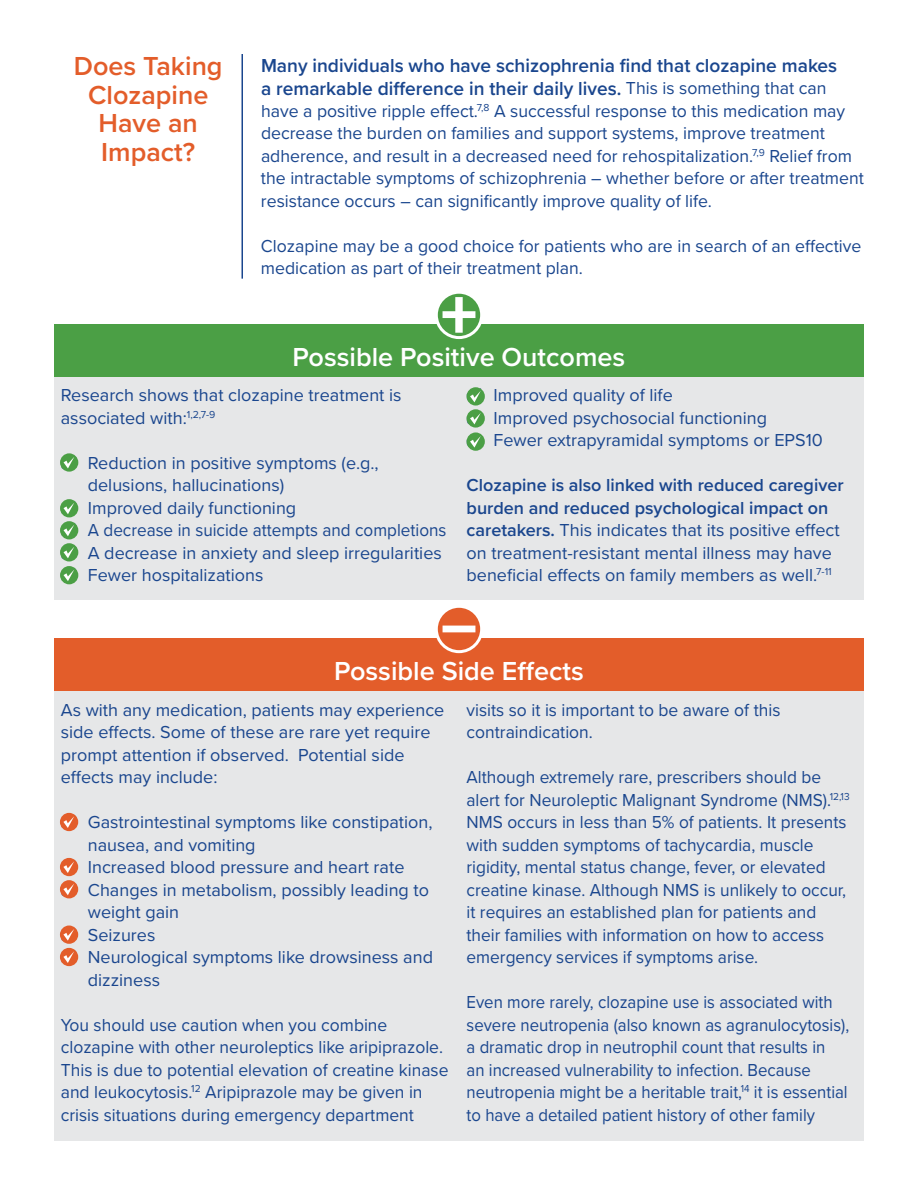
<style>
.page{position:relative;width:918px;height:1188px;background:#fff}
.page>*{position:absolute;margin:0;border:0;box-sizing:border-box;transform-origin:0 0}
.t1{font:600 27px "Proxima Nova";color:#fff}
.t2{font:600 27px/28.5px "Proxima Nova";color:#e35d2a;text-align:center}
.t3{font:600 19.5px/22.5px "Proxima Nova";color:#1a468e}
.t4{font:18px/22.5px "Proxima Nova";color:#1a468e}
.t5{font:18px/22.5px "Proxima Nova";color:#1a468e;scale:.96 1}
.t6{font:18px/22.5px "Proxima Nova";color:#1a468e;scale:.93 1}
.t7{font:18px "Proxima Nova";color:#1a468e;scale:.95 1}
.s1{font-weight:400;font-size:18px}
.s2{font-weight:600}
</style>
<div class="page">
<div style="left:54px;top:366px;width:810px;height:234px;background:#e6e7e8"></div>
<div style="left:54px;top:680px;width:810px;height:461px;background:#e6e7e8"></div>
<div style="left:54px;top:324px;width:810px;height:53px;background:#4b9f45"></div>
<div style="left:54px;top:638px;width:810px;height:53px;background:#e35d2a"></div>
<svg style="left:436px;top:292px;width:46px;height:46px"></svg>
<div style="left:435px;top:291px;width:48px;height:48px;border:3px solid #fff;border-radius:50%"></div>
<svg style="left:443px;top:297px;width:32px;height:36px"></svg>
<svg style="left:436px;top:606px;width:46px;height:46px"></svg>
<div style="left:435px;top:605px;width:48px;height:48px;border:3px solid #fff;border-radius:50%"></div>
<svg style="left:443px;top:626px;width:32px;height:6px"></svg>
<svg style="left:60px;top:453px;width:18px;height:19px"></svg>
<svg style="left:64px;top:457px;width:10px;height:11px"></svg>
<div style="left:467px;top:387px;width:18px;height:19px;background:#4b9f45;border-radius:50%"></div>
<svg style="left:470px;top:391px;width:11px;height:11px"></svg>
<div style="left:467px;top:409px;width:18px;height:19px;background:#4b9f45;border-radius:50%"></div>
<svg style="left:470px;top:413px;width:11px;height:11px"></svg>
<svg style="left:467px;top:432px;width:18px;height:19px"></svg>
<svg style="left:470px;top:436px;width:11px;height:12px"></svg>
<div style="left:60px;top:499px;width:18px;height:18px;background:#4b9f45;border-radius:50%"></div>
<svg style="left:64px;top:503px;width:10px;height:11px"></svg>
<div style="left:60px;top:521px;width:18px;height:18px;background:#4b9f45;border-radius:50%"></div>
<svg style="left:64px;top:525px;width:10px;height:11px"></svg>
<div style="left:60px;top:543px;width:18px;height:19px;background:#4b9f45;border-radius:50%"></div>
<svg style="left:64px;top:547px;width:10px;height:11px"></svg>
<div style="left:60px;top:566px;width:18px;height:18px;background:#4b9f45;border-radius:50%"></div>
<svg style="left:64px;top:570px;width:10px;height:11px"></svg>
<div style="left:60px;top:813px;width:18px;height:18px;background:#e35d2a;border-radius:50%"></div>
<svg style="left:63px;top:816px;width:11px;height:12px"></svg>
<div style="left:60px;top:858px;width:18px;height:18px;background:#e35d2a;border-radius:50%"></div>
<svg style="left:63px;top:861px;width:11px;height:12px"></svg>
<div style="left:60px;top:880px;width:18px;height:18px;background:#e35d2a;border-radius:50%"></div>
<svg style="left:63px;top:884px;width:11px;height:11px"></svg>
<div style="left:60px;top:926px;width:18px;height:18px;background:#e35d2a;border-radius:50%"></div>
<svg style="left:63px;top:929px;width:11px;height:12px"></svg>
<div style="left:60px;top:948px;width:18px;height:18px;background:#e35d2a;border-radius:50%"></div>
<svg style="left:63px;top:951px;width:11px;height:12px"></svg>
<hr style="left:242px;top:54px;width:1px;height:225px;background:#1a468e">
<h1 class="t2" style="left:74px;top:51px;width:150px">Does Taking<br>Clozapine<br>Have an<br>Impact?</h1>
<p class="t3" style="left:261px;top:54px;width:578px">Many individuals who have schizophrenia find that clozapine makes a remarkable difference in their daily lives. <span class="s1">This is something that can</span></p>
<p class="t4" style="left:261px;top:99px;width:605px">have a positive ripple effect.<sup>7,8</sup> A successful response to this medication may decrease the burden on families and support systems, improve treatment adherence, and result in a decreased need for rehospitalization.<sup>7,9</sup> Relief from the intractable symptoms of schizophrenia – whether before or after treatment resistance occurs – can significantly improve quality of life.</p>
<p class="t4" style="left:261px;top:234px;width:602px">Clozapine may be a good choice for patients who are in search of an effective medication as part of their treatment plan.</p>
<h1 class="t1" style="left:293px;top:337px;width:334px">Possible Positive Outcomes</h1>
<p class="t4" style="left:61px;top:383px;width:342px">Research shows that clozapine treatment is associated with:<sup>1,2,7-9</sup></p>
<p class="t4" style="left:88px;top:451px;width:292px;text-indent:-27px">✔ Reduction in positive symptoms (e.g., delusions, hallucinations)</p>
<p class="t4" style="left:61px;top:496px;width:237px">✔ Improved daily functioning</p>
<p class="t7" style="left:61px;top:517px;width:408px">✔ A decrease in suicide attempts and completions</p>
<p class="t4" style="left:61px;top:541px;width:383px">✔ A decrease in anxiety and sleep irregularities</p>
<p class="t4" style="left:61px;top:563px;width:204px">✔ Fewer hospitalizations</p>
<p class="t4" style="left:467px;top:383px;width:208px">✔ Improved quality of life</p>
<p class="t4" style="left:467px;top:406px;width:302px">✔ Improved psychosocial functioning</p>
<p class="t4" style="left:467px;top:428px;width:358px">✔ Fewer extrapyramidal symptoms or EPS10</p>
<p class="t4" style="left:467px;top:473px;width:379px"><span class="s2">Clozapine is also linked with reduced caregiver burden and reduced psychological impact on caretakers.</span> This indicates that its positive effect on treatment-resistant mental illness may have beneficial effects on family members as well.<sup>7-11</sup></p>
<h1 class="t1" style="left:334px;top:651px;width:251px">Possible Side Effects</h1>
<p class="t4" style="left:61px;top:698px;width:385px">As with any medication, patients may experience side effects. Some of these are rare yet require prompt attention if observed. Potential side effects may include:</p>
<p class="t4" style="left:88px;top:810px;width:346px;text-indent:-27px">✔ Gastrointestinal symptoms like constipation, nausea, and vomiting</p>
<p class="t4" style="left:61px;top:855px;width:345px">✔ Increased blood pressure and heart rate</p>
<p class="t4" style="left:88px;top:878px;width:343px;text-indent:-27px">✔ Changes in metabolism, possibly leading to weight gain</p>
<p class="t4" style="left:61px;top:923px;width:96px">✔ Seizures</p>
<p class="t4" style="left:88px;top:945px;width:347px;text-indent:-27px">✔ Neurological symptoms like drowsiness and dizziness</p>
<p class="t4" style="left:61px;top:1013px;width:389px">You should use caution when you combine clozapine with other neuroleptics like aripiprazole.<br>This is due to potential elevation of creatine kinase and leukocytosis.<sup>12</sup> Aripiprazole may be given in crisis situations during emergency department</p>
<p class="t4" style="left:467px;top:698px;width:315px">visits so it is important to be aware of this contraindication.</p>
<p class="t5" style="left:467px;top:765px;width:401px">Although extremely rare, prescribers should be alert for Neuroleptic Malignant Syndrome (NMS).<sup>12,13<br></sup>NMS occurs in less than 5% of patients. It presents with sudden symptoms of tachycardia, muscle rigidity, mental status change, fever, or elevated creatine kinase. Although NMS is unlikely to occur, it requires an established plan for patients and their families with information on how to access emergency services if symptoms arise.</p>
<p class="t6" style="left:467px;top:990px;width:413px">Even more rarely, clozapine use is associated with severe neutropenia (also known as agranulocytosis), a dramatic drop in neutrophil count that results in<br>an increased vulnerability to infection. Because neutropenia might be a heritable trait,<sup>14</sup> it is essential to have a detailed patient history of other family</p>
</div>
